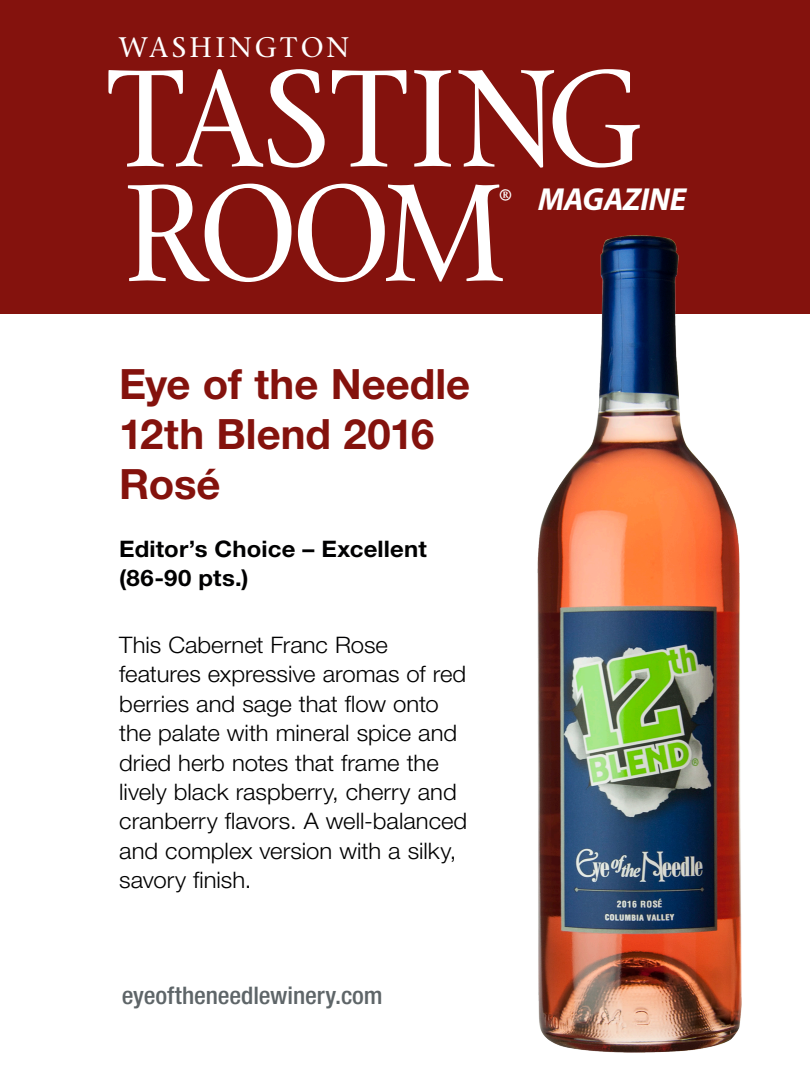
<style>
.page{position:relative;width:810px;height:1080px;background:#fff}
.page>*{position:absolute;margin:0;border:0;box-sizing:border-box;transform-origin:0 0}
.t1{font:149.81px/114.5px "Stone Print";letter-spacing:-.04em;color:#fff}
.t2{font:700 41.81px/49.9px "Helvetica Neue LT Std";color:#84120d}
.t3{font:italic 700 31.94px "Myriad Pro";letter-spacing:-.01em;color:#fff}
.t4{font:500 28.19px "Stone Serif Std";letter-spacing:.11em;color:#fff}
.t5{font:26.88px "Stone Print";color:#fff}
.t6{font:500 condensed 24.19px "Helvetica Neue LT Std";letter-spacing:-.005em;color:#5e6568;scale:1.05 1}
.t7{font:300 22.75px/29.4px "Helvetica Neue LT Std";color:#000001;scale:1.05 1}
.t8{font:700 22.75px/29.4px "Helvetica Neue LT Std";letter-spacing:.005em;color:#000001;scale:1.05 1}
</style>
<div class="page">
<div style="left:0;top:0;width:810px;height:314px;background:#84120d"></div>
<img style="left:538px;top:235px;width:203px;height:818px">
<p class="t4" style="left:118px;top:30px;width:232px">WASHINGTON</p>
<h1 class="t1" style="left:106px;top:62px;width:539px">TASTING<br>ROOM</h1>
<h3 class="t3" style="left:538px;top:178px;width:150px">MAGAZINE</h3>
<p class="t5" style="left:499px;top:184px;width:14px">®</p>
<h2 class="t2" style="left:119px;top:359px;width:352px">Eye of the Needle<br>12th Blend 2016<br>Rosé</h2>
<p class="t8" style="left:119px;top:533px;width:294px">Editor’s Choice – Excellent (86-90 pts.)</p>
<p class="t7" style="left:119px;top:629px;width:333px">This Cabernet Franc Rose features expressive aromas of red berries and sage that flow onto the palate with mineral spice and dried herb notes that frame the lively black raspberry, cherry and cranberry flavors. A well-balanced and complex version with a silky, savory finish.</p>
<p class="t6" style="left:122px;top:981px;width:250px">eyeoftheneedlewinery.com</p>
</div>
